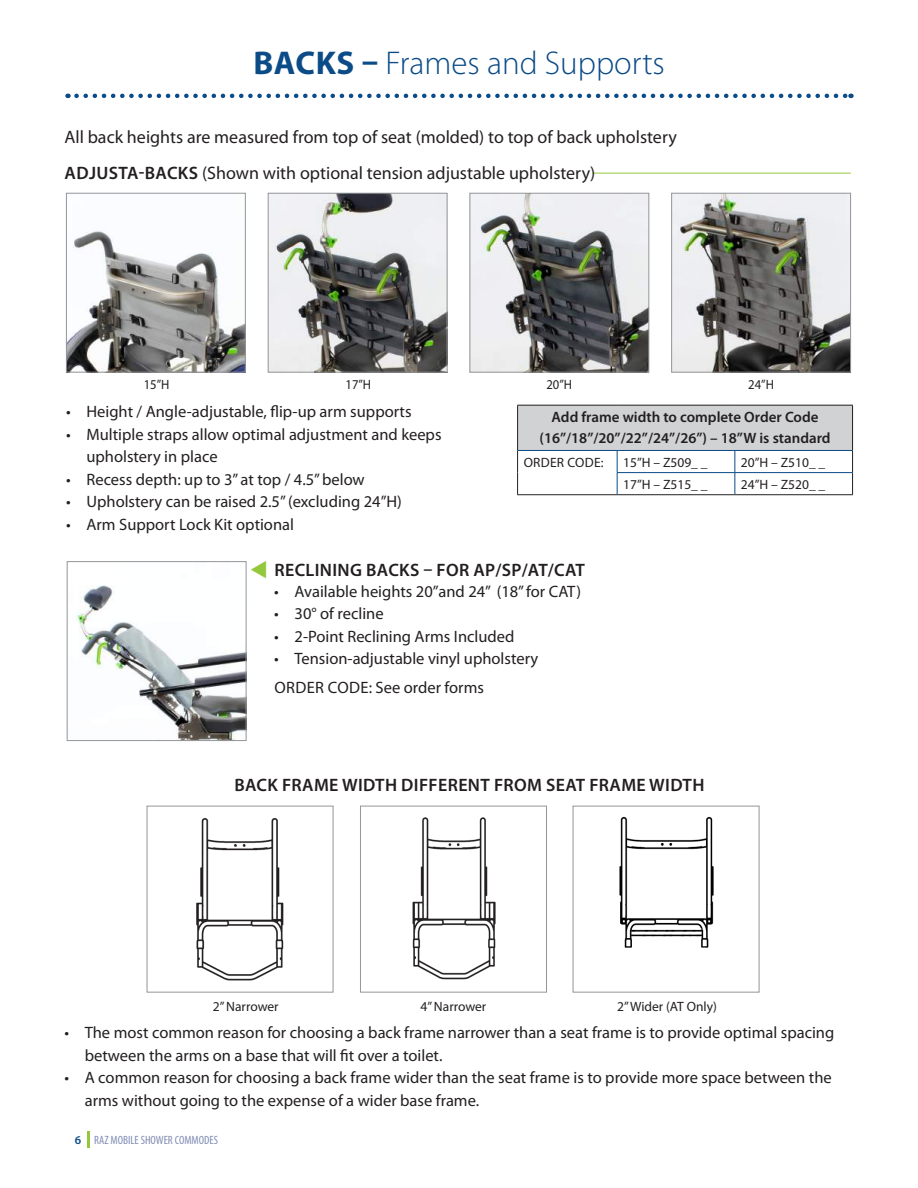
<style>
.page{position:relative;width:918px;height:1188px;background:#fff}
.page>*{position:absolute;margin:0;border:0;box-sizing:border-box;transform-origin:0 0}
.t1{font:300 33px "Myriad Pro";color:#0b4b87}
.t2{font:18px "Myriad Pro";color:#231f20}
.t3{font:600 18px "Myriad Pro";letter-spacing:.02em;color:#231f20}
.t4{font:16.5px/22.5px "Myriad Pro";color:#231f20}
.t5{font:600 15px/21px "Myriad Pro";color:#231f20;text-align:center}
.t6{font:13.5px "Myriad Pro";color:#231f20}
.t7{font:13.5px "Myriad Pro";color:#231f20;scale:.94 1}
.t8{font:13.5px "Myriad Pro";letter-spacing:.02em;color:#231f20}
.t9{font:condensed 12px "Myriad Pro";color:#838db5}
.s1{font-weight:700}
.s2{font-weight:600}
.s3{font-weight:600;font-stretch:normal;color:#0b4b87}
</style>
<div class="page">
<hr style="left:593px;top:173px;width:258px;height:1px;background:#94c83c">
<svg style="left:88px;top:1132px;width:2px;height:16px"></svg>
<img style="left:412px;top:817px;width:84px;height:163px">
<div style="left:360px;top:806px;width:187px;height:186px;border:1px solid #939598"></div>
<img style="left:619px;top:816px;width:95px;height:132px">
<div style="left:573px;top:806px;width:186px;height:186px;border:1px solid #939598"></div>
<img style="left:196px;top:818px;width:88px;height:163px">
<div style="left:147px;top:806px;width:186px;height:186px;border:1px solid #939598"></div>
<img style="left:77px;top:585px;width:167px;height:154px">
<div style="left:67px;top:561px;width:179px;height:180px;border:1px solid #939598"></div>
<svg style="left:76px;top:94px;width:775px;height:4px"></svg>
<img style="left:68px;top:229px;width:176px;height:141px">
<div style="left:66px;top:193px;width:180px;height:179px;border:1px solid #939598"></div>
<img style="left:270px;top:195px;width:175px;height:175px">
<div style="left:268px;top:193px;width:179px;height:179px;border:1px solid #939598"></div>
<img style="left:472px;top:195px;width:175px;height:175px">
<div style="left:470px;top:193px;width:179px;height:179px;border:1px solid #939598"></div>
<img style="left:673px;top:195px;width:176px;height:175px">
<div style="left:671px;top:193px;width:180px;height:179px;border:1px solid #939598"></div>
<div style="left:518px;top:405px;width:335px;height:45px;background:#d1d2d4"></div>
<hr style="left:517px;top:405px;width:100px;height:1px;background:#231f20">
<hr style="left:517px;top:406px;width:1px;height:44px;background:#231f20">
<hr style="left:617px;top:405px;width:118px;height:1px;background:#231f20">
<hr style="left:735px;top:405px;width:118px;height:1px;background:#231f20">
<hr style="left:852px;top:406px;width:1px;height:44px;background:#231f20">
<svg style="left:517px;top:450px;width:336px;height:45px"></svg>
<h1 class="t1" style="left:253px;top:43px;width:413px"><span class="s1">BACKS –</span> Frames and Supports</h1>
<p class="t2" style="left:64px;top:126px;width:614px">All back heights are measured from top of seat (molded) to top of back upholstery</p>
<p class="t2" style="left:65px;top:162px;width:532px"><span class="s2">ADJUSTA-BACKS</span> (Shown with optional tension adjustable upholstery)</p>
<p class="t7" style="left:144px;top:376px;width:29px">15”H</p>
<p class="t7" style="left:346px;top:376px;width:29px">17”H</p>
<p class="t7" style="left:546px;top:376px;width:29px">20”H</p>
<p class="t7" style="left:748px;top:376px;width:29px">24”H</p>
<p class="t4" style="left:66px;top:400px;width:347px">• Height / Angle-adjustable, flip-up arm supports</p>
<p class="t4" style="left:86px;top:423px;width:357px;text-indent:-20px">• Multiple straps allow optimal adjustment and keeps upholstery in place</p>
<p class="t4" style="left:66px;top:468px;width:300px">• Recess depth: up to 3” at top / 4.5” below</p>
<p class="t4" style="left:66px;top:490px;width:337px">• Upholstery can be raised 2.5” (excluding 24”H)</p>
<p class="t4" style="left:66px;top:513px;width:229px">• Arm Support Lock Kit optional</p>
<p class="t5" style="left:539px;top:406px;width:293px">Add frame width to complete Order Code (16”/18”/20”/22”/24”/26”) – 18”W is standard</p>
<p class="t8" style="left:524px;top:454px;width:81px">ORDER CODE:</p>
<p class="t6" style="left:623px;top:454px;width:86px">15”H – Z509_ _</p>
<p class="t6" style="left:741px;top:454px;width:86px">20”H – Z510_ _</p>
<p class="t6" style="left:623px;top:476px;width:86px">17”H – Z515_ _</p>
<p class="t6" style="left:741px;top:476px;width:86px">24”H – Z520_ _</p>
<p class="t3" style="left:274px;top:559px;width:312px">RECLINING BACKS – FOR AP/SP/AT/CAT</p>
<p class="t4" style="left:274px;top:579px;width:308px">• Available heights 20”and 24” (18” for CAT)</p>
<p class="t4" style="left:274px;top:602px;width:111px">• 30° of recline</p>
<p class="t4" style="left:274px;top:624px;width:242px">• 2-Point Reclining Arms Included</p>
<p class="t4" style="left:274px;top:644px;width:265px;line-height:29.2px">• Tension-adjustable vinyl upholstery<br>ORDER CODE: See order forms</p>
<p class="t3" style="left:234px;top:774px;width:472px">BACK FRAME WIDTH DIFFERENT FROM SEAT FRAME WIDTH</p>
<p class="t6" style="left:213px;top:998px;width:67px">2” Narrower</p>
<p class="t6" style="left:421px;top:998px;width:67px">4” Narrower</p>
<p class="t6" style="left:617px;top:998px;width:101px">2” Wider (AT Only)</p>
<p class="t4" style="left:85px;top:1021px;width:751px;text-indent:-20px">• The most common reason for choosing a back frame narrower than a seat frame is to provide optimal spacing between the arms on a base that will fit over a toilet.</p>
<p class="t4" style="left:85px;top:1066px;width:749px;text-indent:-20px">• A common reason for choosing a back frame wider than the seat frame is to provide more space between the arms without going to the expense of a wider base frame.</p>
<p class="t9" style="left:75px;top:1133px;width:145px"><span class="s3">6</span> RAZ MOBILE SHOWER COMMODES</p>
</div>
